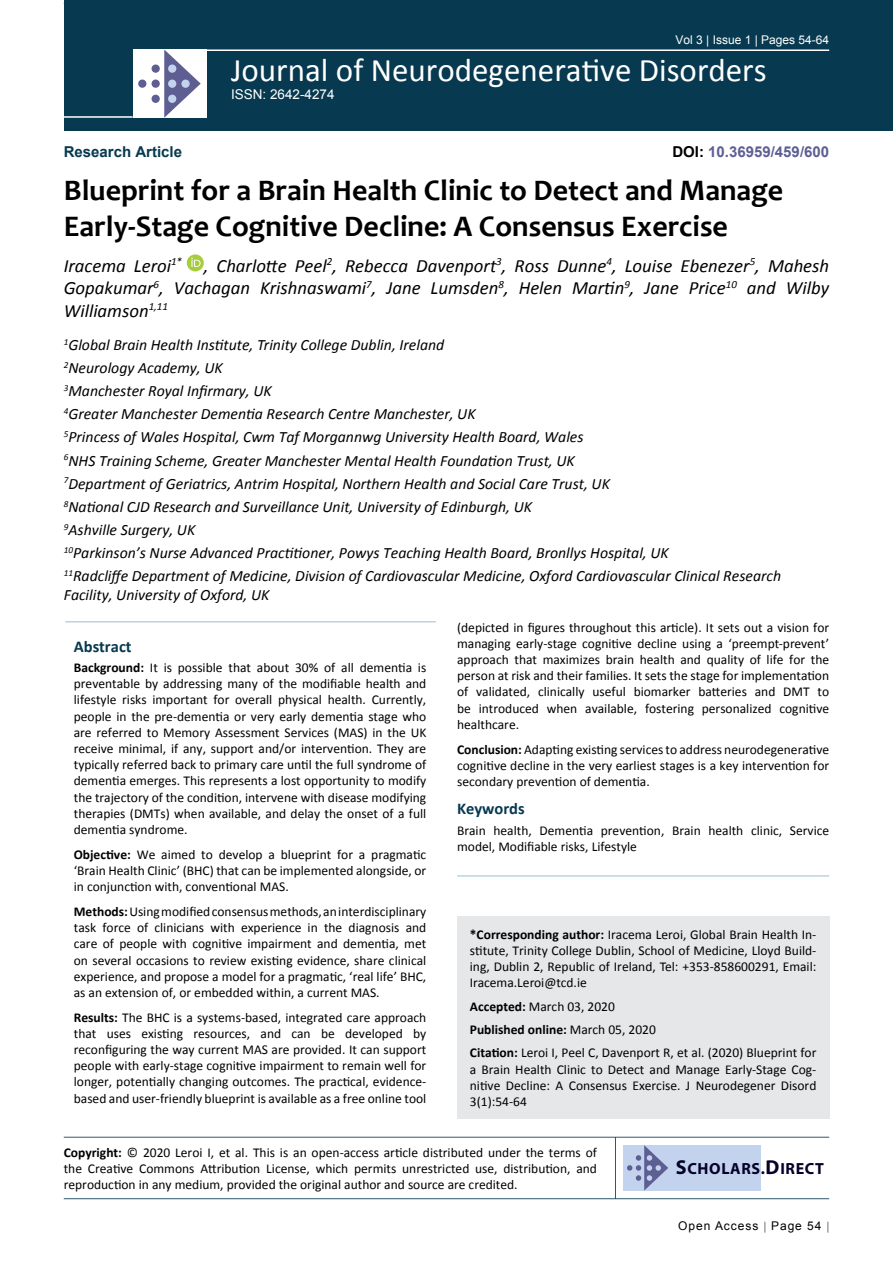
<style>
.page{position:relative;width:893px;height:1263px;background:#fff}
.page>*{position:absolute;margin:0;border:0;box-sizing:border-box;transform-origin:0 0}
.t1{font:33px "Calibri";color:#fff}
.t2{font:700 30px/36px "Candara";color:#000}
.t3{font:italic 18.75px/22.5px "Calibri";color:#000;text-align:justify}
.t4{font:700 16.5px "Calibri";color:#073950}
.t5{font:700 16.2px "Myriad Pro";letter-spacing:.04em;color:#050128}
.t6{font:italic 15.75px/23.1px "Calibri";color:#000}
.t7{font:700 15px "Arial";color:#5e5f93}
.t8{font:700 15px "Arial";color:#073950}
.t9{font:13.5px/16.2px "Calibri";color:#000;text-align:justify}
.t10{font:13.5px "Arial";color:#fff}
.t11{font:12px "Arial";color:#fff}
.t12{font:12px "Arial";letter-spacing:.08em;color:#000}
.s1{color:#000}
.s2{font-weight:700}
.s3{font-size:20.25px}
</style>
<div class="page">
<div style="left:64px;top:0;width:829px;height:131px;background:#073950"></div>
<hr style="left:64px;top:1137px;width:765px;height:1px;background:#073950">
<hr style="left:64px;top:1198px;width:765px;height:1px;background:#073950">
<hr style="left:615px;top:1137px;width:1px;height:62px;background:#073950">
<div style="left:623px;top:1145px;width:138px;height:45px;background:#c3d3ee"></div>
<svg style="left:627px;top:1145px;width:41px;height:45px"></svg>
<hr style="left:204px;top:49px;width:625px;height:2px;background:#fff">
<hr style="left:64px;top:116px;width:69px;height:2px;background:#fff">
<div style="left:133px;top:49px;width:74px;height:69px;background:#fff"></div>
<svg style="left:164px;top:49px;width:37px;height:69px"></svg>
<div style="left:152px;top:65px;width:8px;height:8px;background:#5e5e92;border-radius:50%"></div>
<div style="left:138px;top:80px;width:8px;height:8px;background:#5e5e92;border-radius:50%"></div>
<div style="left:152px;top:80px;width:8px;height:8px;background:#5e5e92;border-radius:50%"></div>
<div style="left:168px;top:80px;width:8px;height:8px;background:#c3d3ee;border-radius:50%"></div>
<div style="left:181px;top:80px;width:9px;height:8px;background:#c3d3ee;border-radius:50%"></div>
<div style="left:168px;top:95px;width:8px;height:8px;background:#c3d3ee;border-radius:50%"></div>
<div style="left:168px;top:65px;width:8px;height:8px;background:#c3d3ee;border-radius:50%"></div>
<div style="left:152px;top:95px;width:8px;height:8px;background:#5e5e92;border-radius:50%"></div>
<div style="left:457px;top:916px;width:372px;height:203px;background:#e6e7e8"></div>
<div style="left:187px;top:254px;width:17px;height:17px;background:#a6cd3c;border-radius:50%"></div>
<svg style="left:191px;top:258px;width:10px;height:9px"></svg>
<hr style="left:65px;top:621px;width:371px;height:1px;background:#98c0d2">
<hr style="left:457px;top:875px;width:372px;height:1px;background:#98c0d2">
<p class="t11" style="left:675px;top:32px;width:155px">Vol 3 | Issue 1 | Pages 54-64</p>
<h1 class="t1" style="left:231px;top:49px;width:537px">Journal of Neurodegenerative Disorders</h1>
<p class="t8" style="left:64px;top:142px;width:120px">Research Article</p>
<p class="t10" style="left:231px;top:86px;width:105px">ISSN: 2642-4274</p>
<p class="t7" style="left:672px;top:142px;width:158px"><span class="s1">DOI:</span> 10.36959/459/600</p>
<h2 class="t2" style="left:64px;top:172px;width:721px">Blueprint for a Brain Health Clinic to Detect and Manage<br>Early-Stage Cognitive Decline: A Consensus Exercise</h2>
<h3 class="t3" style="left:64px;top:253px;width:767px">Iracema Leroi<sup>1*</sup> , Charlotte Peel<sup>2</sup>, Rebecca Davenport<sup>3</sup>, Ross Dunne<sup>4</sup>, Louise Ebenezer<sup>5</sup>, Mahesh Gopakumar<sup>6</sup>, Vachagan Krishnaswami<sup>7</sup>, Jane Lumsden<sup>8</sup>, Helen Martin<sup>9</sup>, Jane Price<sup>10</sup> and Wilby Williamson<sup>1,11</sup></h3>
<p class="t6" style="left:64px;top:332px;width:719px"><sup>1</sup>Global Brain Health Institute, Trinity College Dublin, Ireland<br><sup>2</sup>Neurology Academy, UK<br><sup>3</sup>Manchester Royal Infirmary, UK<br><sup>4</sup>Greater Manchester Dementia Research Centre Manchester, UK<br><sup>5</sup>Princess of Wales Hospital, Cwm Taf Morgannwg University Health Board, Wales<br><sup>6</sup>NHS Training Scheme, Greater Manchester Mental Health Foundation Trust, UK<br><sup>7</sup>Department of Geriatrics, Antrim Hospital, Northern Health and Social Care Trust, UK<br><sup>8</sup>National CJD Research and Surveillance Unit, University of Edinburgh, UK<br><sup>9</sup>Ashville Surgery, UK<br><sup>10</sup>Parkinson’s Nurse Advanced Practitioner, Powys Teaching Health Board, Bronllys Hospital, UK<br><sup>11</sup>Radcliffe Department of Medicine, Division of Cardiovascular Medicine, Oxford Cardiovascular Clinical Research</p>
<p class="t6" style="left:64px;top:583px;width:207px">Facility, University of Oxford, UK</p>
<p class="t4" style="left:74px;top:635px;width:59px">Abstract</p>
<p class="t9" style="left:74px;top:659px;width:354px"><span class="s2">Background:</span> It is possible that about 30% of all dementia is preventable by addressing many of the modifiable health and lifestyle risks important for overall physical health. Currently, people in the pre-dementia or very early dementia stage who are referred to Memory Assessment Services (MAS) in the UK receive minimal, if any, support and/or intervention. They are typically referred back to primary care until the full syndrome of dementia emerges. This represents a lost opportunity to modify the trajectory of the condition, intervene with disease modifying therapies (DMTs) when available, and delay the onset of a full dementia syndrome.</p>
<p class="t9" style="left:74px;top:846px;width:354px"><span class="s2">Objective:</span> We aimed to develop a blueprint for a pragmatic ‘Brain Health Clinic’ (BHC) that can be implemented alongside, or in conjunction with, conventional MAS.</p>
<p class="t9" style="left:74px;top:903px;width:354px"><span class="s2">Methods:</span> Using modified consensus methods, an interdisciplinary task force of clinicians with experience in the diagnosis and care of people with cognitive impairment and dementia, met on several occasions to review existing evidence, share clinical experience, and propose a model for a pragmatic, ‘real life’ BHC, as an extension of, or embedded within, a current MAS.</p>
<p class="t9" style="left:74px;top:1009px;width:354px"><span class="s2">Results:</span> The BHC is a systems-based, integrated care approach that uses existing resources, and can be developed by reconfiguring the way current MAS are provided. It can support people with early-stage cognitive impairment to remain well for longer, potentially changing outcomes. The practical, evidence&shy;based and user-friendly blueprint is available as a free online tool</p>
<p class="t9" style="left:457px;top:619px;width:374px">(depicted in figures throughout this article). It sets out a vision for managing early-stage cognitive decline using a ‘preempt-prevent’ approach that maximizes brain health and quality of life for the person at risk and their families. It sets the stage for implementation of validated, clinically useful biomarker batteries and DMT to be introduced when available, fostering personalized cognitive healthcare.</p>
<p class="t9" style="left:457px;top:741px;width:374px"><span class="s2">Conclusion:</span> Adapting existing services to address neurodegenerative cognitive decline in the very earliest stages is a key intervention for secondary prevention of dementia.</p>
<p class="t4" style="left:457px;top:798px;width:69px">Keywords</p>
<p class="t9" style="left:457px;top:822px;width:374px">Brain health, Dementia prevention, Brain health clinic, Service model, Modifiable risks, Lifestyle</p>
<p class="t9" style="left:470px;top:926px;width:348px"><span class="s2">*Corresponding author:</span> Iracema Leroi, Global Brain Health In&shy;stitute, Trinity College Dublin, School of Medicine, Lloyd Build&shy;ing, Dublin 2, Republic of Ireland, Tel: +353-858600291, Email:<br>Iracema.Leroi@tcd.ie</p>
<p class="t9" style="left:470px;top:995px;width:348px;line-height:23px;text-align:left"><span class="s2">Accepted:</span> March 03, 2020<br><span class="s2">Published online:</span> March 05, 2020<br><span class="s2">Citation:</span> Leroi I, Peel C, Davenport R, et al. (2020) Blueprint for</p>
<p class="t9" style="left:470px;top:1061px;width:348px">a Brain Health Clinic to Detect and Manage Early-Stage Cog&shy;nitive Decline: A Consensus Exercise. J Neurodegener Disord 3(1):54-64</p>
<p class="t9" style="left:64px;top:1144px;width:535px"><span class="s2">Copyright:</span> © 2020 Leroi I, et al. This is an open-access article distributed under the terms of the Creative Commons Attribution License, which permits unrestricted use, distribution, and reproduction in any medium, provided the original author and source are credited.</p>
<p class="t5" style="left:676px;top:1158px;width:150px"><span class="s3">S</span>CHOLARS.<span class="s3">D</span>IRECT</p>
<p class="t12" style="left:678px;top:1218px;width:145px">Open Access Page 54</p>
</div>
